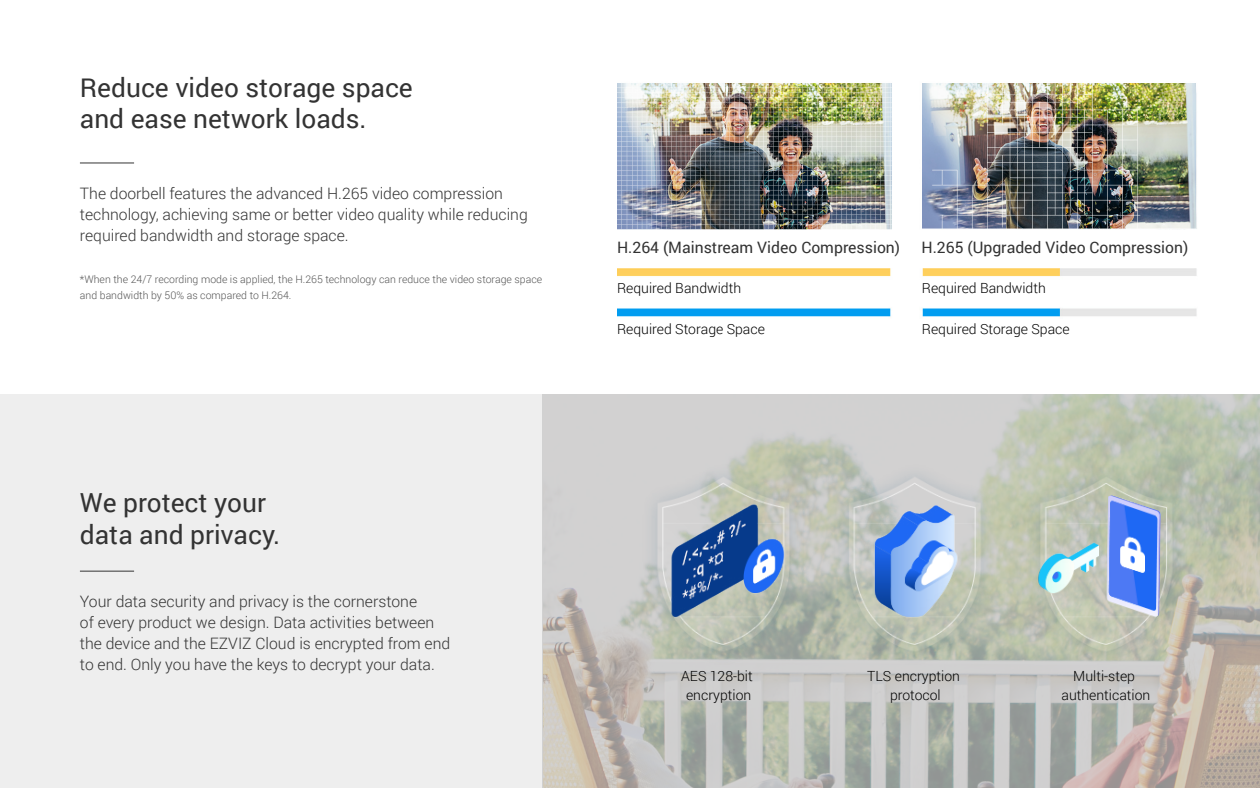
<style>
.page{position:relative;width:1260px;height:788px;background:#fff}
.page>*{position:absolute;margin:0;border:0;box-sizing:border-box;transform-origin:0 0}
.t1{font:26.25px/31.5px "Roboto";color:#333}
.t2{font:300 15.75px/21px "Roboto";color:#333}
.t3{font:15.75px "Roboto";color:#333}
.t4{font:300 14px/19.3px "Roboto";color:#000;text-align:center}
.t5{font:300 10.5px/15.8px "Roboto";color:#555}
</style>
<div class="page">
<hr style="left:80px;top:162px;width:54px;height:1px;background:#333">
<img style="left:618px;top:83px;width:579px;height:234px">
<img style="left:618px;top:83px;width:273px;height:146px">
<img style="left:923px;top:83px;width:273px;height:146px">
<div style="left:0;top:394px;width:542px;height:394px;background:#eee"></div>
<hr style="left:80px;top:570px;width:54px;height:1px;background:#333">
<svg style="left:543px;top:394px;width:717px;height:394px;background:#c1c1ba"></svg>
<img style="left:640px;top:459px;width:550px;height:210px">
<h1 class="t1" style="left:80px;top:70px;width:334px">Reduce video storage space and ease network loads.</h1>
<p class="t2" style="left:80px;top:183px;width:449px">The doorbell features the advanced H.265 video compression technology, achieving same or better video quality while reducing required bandwidth and storage space.</p>
<p class="t5" style="left:80px;top:271px;width:464px">*When the 24/7 recording mode is applied, the H.265 technology can reduce the video storage space and bandwidth by 50% as compared to H.264.</p>
<h1 class="t1" style="left:80px;top:486px;width:202px">We protect your data and privacy.</h1>
<p class="t2" style="left:80px;top:590px;width:372px">Your data security and privacy is the cornerstone<br>of every product we design. Data activities between the device and the EZVIZ Cloud is encrypted from end to end. Only you have the keys to decrypt your data.</p>
<p class="t3" style="left:617px;top:236px;width:285px">H.264 (Mainstream Video Compression)</p>
<p class="t4" style="left:617px;top:278px;width:126px">Required Bandwidth</p>
<p class="t4" style="left:617px;top:318px;width:149px">Required Storage Space</p>
<p class="t3" style="left:922px;top:236px;width:268px">H.265 (Upgraded Video Compression)</p>
<p class="t4" style="left:922px;top:278px;width:126px">Required Bandwidth</p>
<p class="t4" style="left:922px;top:318px;width:149px">Required Storage Space</p>
<p class="t4" style="left:681px;top:665px;width:73px">AES 128-bit encryption</p>
<p class="t4" style="left:867px;top:665px;width:94px">TLS encryption protocol</p>
<p class="t4" style="left:1062px;top:665px;width:90px">Multi-step authentication</p>
</div>
